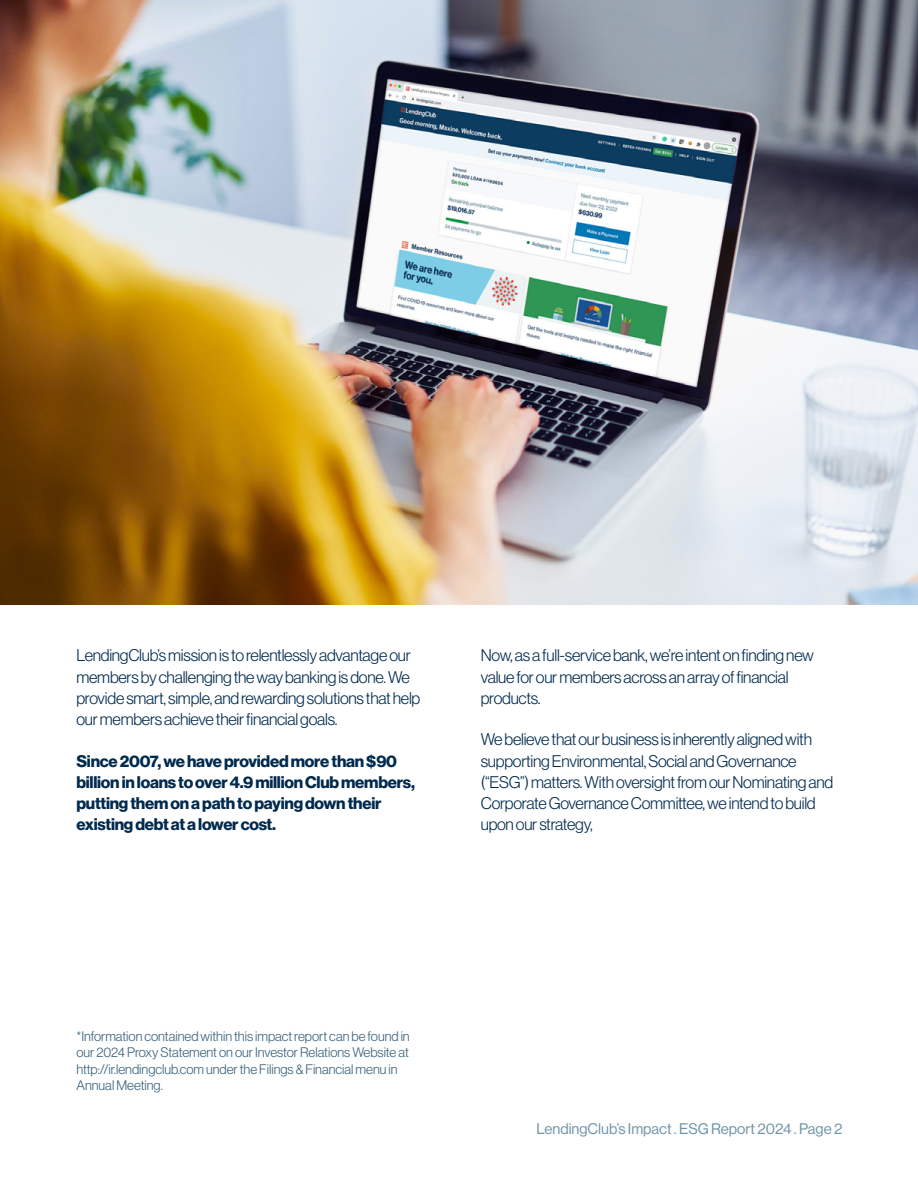
<style>
.page{position:relative;width:918px;height:1188px;background:#fff}
.page>*{position:absolute;margin:0;border:0;box-sizing:border-box;transform-origin:0 0}
.t1{font:300 16.5px/21px "Haas Grot Disp 45";letter-spacing:-.015em;color:#002a4e}
.t2{font:700 16.5px/21px "Haas Grot Disp 75";letter-spacing:-.015em;color:#002a4e}
.t3{font:15px "Haas Grot Disp 55 Roman";color:#7094aa}
.t4{font:300 13.5px/16.5px "Haas Grot Disp 45";color:#39607a}
</style>
<div class="page">
<img style="left:0;top:0;width:918px;height:605px">
<p class="t1" style="left:76px;top:645px;width:345px">LendingClub’s mission is to relentlessly advantage our members by challenging the way banking is done. We provide smart, simple, and rewarding solutions that help our members achieve their financial goals.</p>
<p class="t2" style="left:76px;top:750px;width:340px">Since 2007, we have provided more than $90 billion in loans to over 4.9 million Club members, putting them on a path to paying down their existing debt at a lower cost.</p>
<p class="t1" style="left:481px;top:645px;width:335px">Now, as a full-service bank, we’re intent on finding new value for our members across an array of financial products.</p>
<p class="t1" style="left:481px;top:729px;width:354px">We believe that our business is inherently aligned with supporting Environmental, Social and Governance (“ESG”) matters. With oversight from our Nominating and Corporate Governance Committee, we intend to build upon our strategy,</p>
<p class="t4" style="left:76px;top:1028px;width:335px">*Information contained within this impact report can be found in our 2024 Proxy Statement on our Investor Relations Website at http://ir.lendingclub.com under the Filings &amp; Financial menu in Annual Meeting.</p>
<p class="t3" style="left:537px;top:1120px;width:307px">LendingClub’s Impact . ESG Report 2024 . Page 2</p>
</div>
